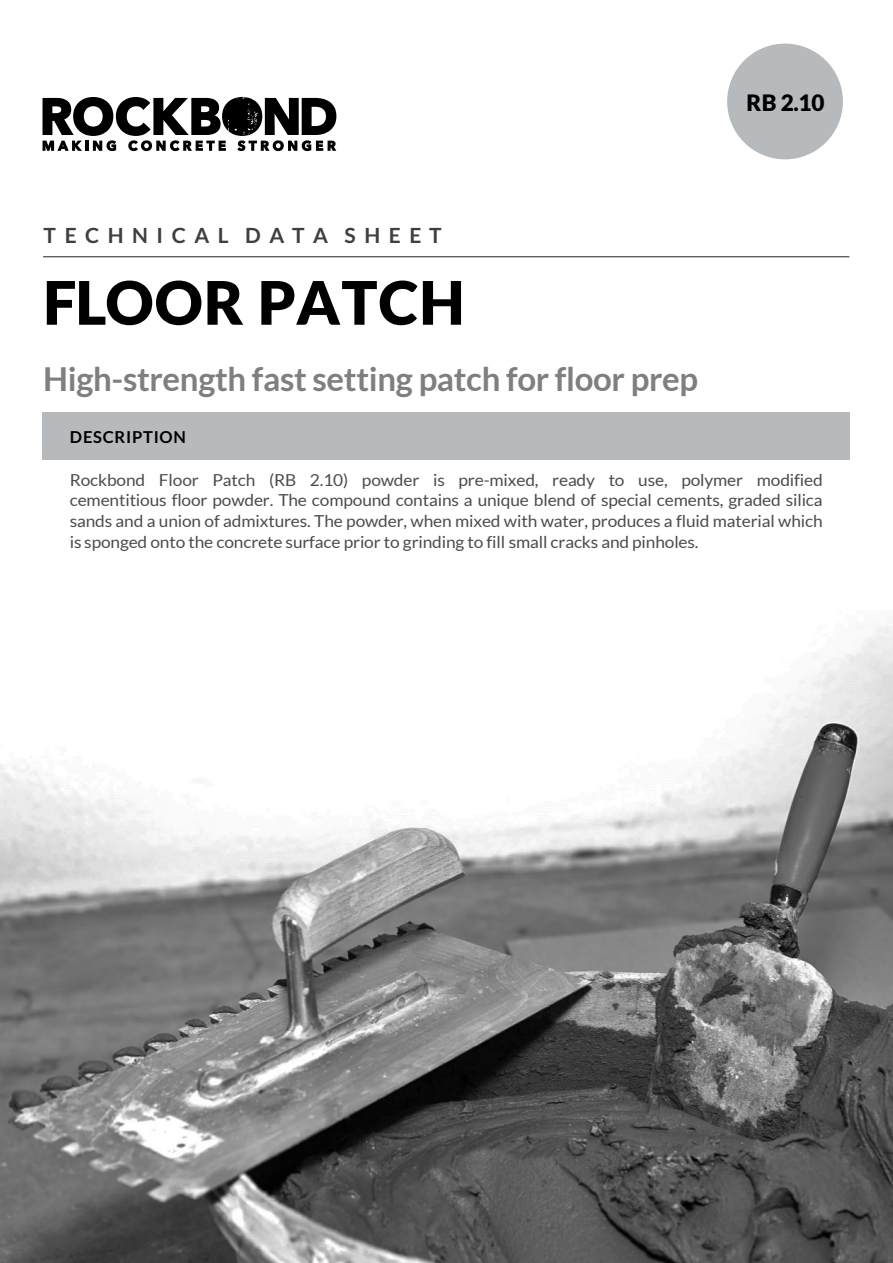
<style>
.page{position:relative;width:893px;height:1263px;background:#fff}
.page>*{position:absolute;margin:0;border:0;box-sizing:border-box;transform-origin:0 0}
.Title_-_WHITE{font:900 60px "Lato";letter-spacing:.02em;color:#000001}
.Title_-_WHITE-2{font:700 33px "Lato";letter-spacing:-.01em;color:#7f7f7f}
.t1{font:900 22.5px "Lato";color:#000001}
.Title_-_WHITE-3{font:700 21px "Lato";color:#3f3f3f}
.t2{font:16.5px/20.7px "Lato";letter-spacing:-.01em;color:#4b4c4d;text-align:justify;scale:1.05 1}
.t3{font:700 16.5px "Lato";letter-spacing:.045em;color:#000001}
</style>
<div class="page">
<svg style="left:43px;top:97px;width:293px;height:54px"></svg>
<hr style="left:43px;top:257px;width:806px;height:1px;background:#231f20">
<div style="left:43px;top:412px;width:807px;height:48px;background:#b6babc"></div>
<div style="left:727px;top:44px;width:116px;height:115px;background:#b6babc;border-radius:50%"></div>
<img style="left:0;top:625px;width:893px;height:638px">
<p class="Title_-_WHITE-3" style="left:44px;top:223px;width:399px">T E C H N I C A L D A T A S H E E T</p>
<p class="Title_-_WHITE" style="left:43px;top:268px;width:423px">FLOOR PATCH</p>
<p class="t1" style="left:747px;top:89px;width:79px">RB 2.10</p>
<p class="Title_-_WHITE-2" style="left:43px;top:360px;width:656px">High-strength fast setting patch for floor prep</p>
<p class="t3" style="left:70px;top:427px;width:118px">DESCRIPTION</p>
<p class="t2" style="left:70px;top:469px;width:719px">Rockbond Floor Patch (RB 2.10) powder is pre-mixed, ready to use, polymer modified cementitious floor powder. The compound contains a unique blend of special cements, graded silica sands and a union of admixtures. The powder, when mixed with water, produces a fluid material which is sponged onto the concrete surface prior to grinding to fill small cracks and pinholes.</p>
</div>
